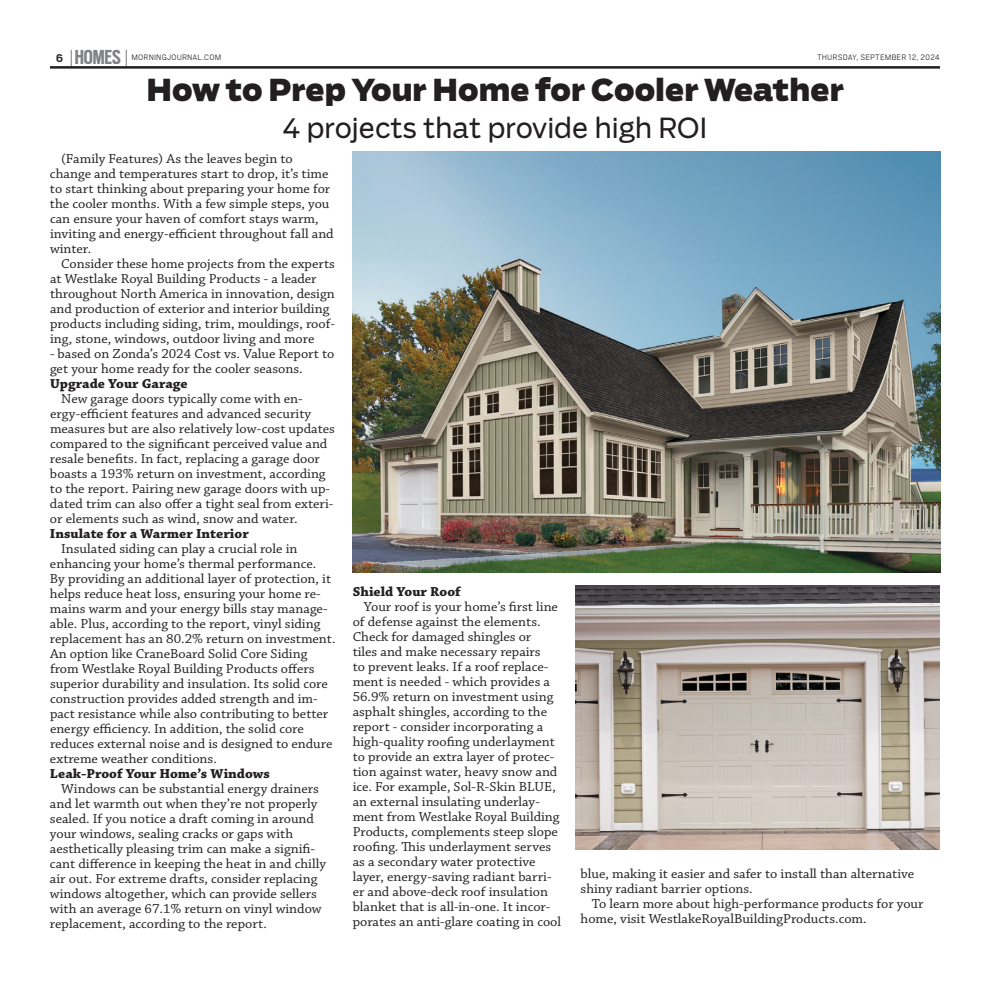
<style>
.page{position:relative;width:990px;height:990px;background:#fff}
.page>*{position:absolute;margin:0;border:0;box-sizing:border-box;transform-origin:0 0}
.t1{font:900 30px "CT Boomer";color:#231f20}
.t2{font:27.5px "CT Boomer";color:#231f20}
.t3{font:700 22.5px "Scout Cond";letter-spacing:-.005em;color:#808285}
.t4{font:13.75px/15px "Chaparral Pro";color:#231f20;scale:1.04 1}
.t5{font:700 13.75px "Chaparral Pro";color:#231f20;scale:1.04 1}
.t6{font:12.5px "Cub Scout Bold OV BWEQFX";color:#231f20}
.t7{font:8.75px "Cub Scout Light OV BWEQFW";letter-spacing:.01em;color:#231f20}
.s1{font-family:"Cub Scout Light OV BWEQFW";font-weight:400;font-size:21.5px;color:#231f20}
</style>
<div class="page">
<img style="left:353px;top:152px;width:587px;height:421px">
<img style="left:576px;top:586px;width:364px;height:264px">
<hr style="left:50px;top:66px;width:890px;height:3px;background:#231f20">
<h3 class="t3" style="left:70px;top:50px;width:59px"><span class="s1">|</span> HOMES <span class="s1">|</span></h3>
<p class="t6" style="left:56px;top:54px;width:9px">6</p>
<p class="t7" style="left:132px;top:55px;width:91px">MORNINGJOURNAL.COM</p>
<p class="t7" style="left:817px;top:55px;width:124px">THURSDAY, SEPTEMBER 12, 2024</p>
<h1 class="t1" style="left:146px;top:71px;width:699px">How to Prep Your Home for Cooler Weather</h1>
<h2 class="t2" style="left:282px;top:111px;width:427px">4 projects that provide high ROI</h2>
<p class="t4" style="left:50px;top:153px;width:274px;text-indent:11px">(Family Features) As the leaves begin to change and temperatures start to drop, it’s time to start thinking about preparing your home for the cooler months. With a few simple steps, you can ensure your haven of comfort stays warm, inviting and energy-efficient throughout fall and winter.</p>
<p class="t4" style="left:50px;top:258px;width:276px;text-indent:11px">Consider these home projects from the experts at Westlake Royal Building Products - a leader throughout North America in innovation, design and production of exterior and interior building products including siding, trim, mouldings, roof&shy;ing, stone, windows, outdoor living and more</p>
<p class="t4" style="left:50px;top:348px;width:275px">- based on Zonda’s 2024 Cost vs. Value Report to get your home ready for the cooler seasons.</p>
<p class="t5" style="left:50px;top:378px;width:134px">Upgrade Your Garage</p>
<p class="t4" style="left:50px;top:393px;width:275px;text-indent:11px">New garage doors typically come with en&shy;ergy-efficient features and advanced security measures but are also relatively low-cost updates compared to the significant perceived value and resale benefits. In fact, replacing a garage door boasts a 193% return on investment, according to the report. Pairing new garage doors with up&shy;dated trim can also offer a tight seal from exteri&shy;or elements such as wind, snow and water.</p>
<p class="t5" style="left:50px;top:528px;width:193px">Insulate for a Warmer Interior</p>
<p class="t4" style="left:50px;top:543px;width:276px;text-indent:11px">Insulated siding can play a crucial role in enhancing your home’s thermal performance.<br>By providing an additional layer of protection, it helps reduce heat loss, ensuring your home re&shy;mains warm and your energy bills stay manage&shy;able. Plus, according to the report, vinyl siding replacement has an 80.2% return on investment.<br>An option like CraneBoard Solid Core Siding from Westlake Royal Building Products offers superior durability and insulation. Its solid core construction provides added strength and im&shy;pact resistance while also contributing to better energy efficiency. In addition, the solid core reduces external noise and is designed to endure extreme weather conditions.</p>
<p class="t5" style="left:50px;top:768px;width:213px">Leak-Proof Your Home’s Windows</p>
<p class="t4" style="left:50px;top:783px;width:267px;text-indent:11px">Windows can be substantial energy drainers and let warmth out when they’re not properly sealed. If you notice a draft coming in around your windows, sealing cracks or gaps with aesthetically pleasing trim can make a signifi&shy;cant difference in keeping the heat in and chilly air out. For extreme drafts, consider replacing windows altogether, which can provide sellers with an average 67.1% return on vinyl window replacement, according to the report.</p>
<p class="t5" style="left:353px;top:586px;width:105px">Shield Your Roof</p>
<p class="t4" style="left:353px;top:600px;width:202px;text-indent:11px">Your roof is your home’s first line of defense against the elements.<br>Check for damaged shingles or<br>tiles and make necessary repairs<br>to prevent leaks. If a roof replace&shy;ment is needed - which provides a 56.9% return on investment using asphalt shingles, according to the report - consider incorporating a high-quality roofing underlayment to provide an extra layer of protec&shy;tion against water, heavy snow and ice. For example, Sol-R-Skin BLUE, an external insulating underlay&shy;ment from Westlake Royal Building Products, complements steep slope roofing. This underlayment serves as a secondary water protective layer, energy-saving radiant barri&shy;er and above-deck roof insulation blanket that is all-in-one. It incor&shy;porates an anti-glare coating in cool</p>
<p class="t4" style="left:581px;top:868px;width:322px">blue, making it easier and safer to install than alternative shiny radiant barrier options.</p>
<p class="t4" style="left:581px;top:898px;width:331px;text-indent:11px">To learn more about high-performance products for your home, visit WestlakeRoyalBuildingProducts.com.</p>
</div>
